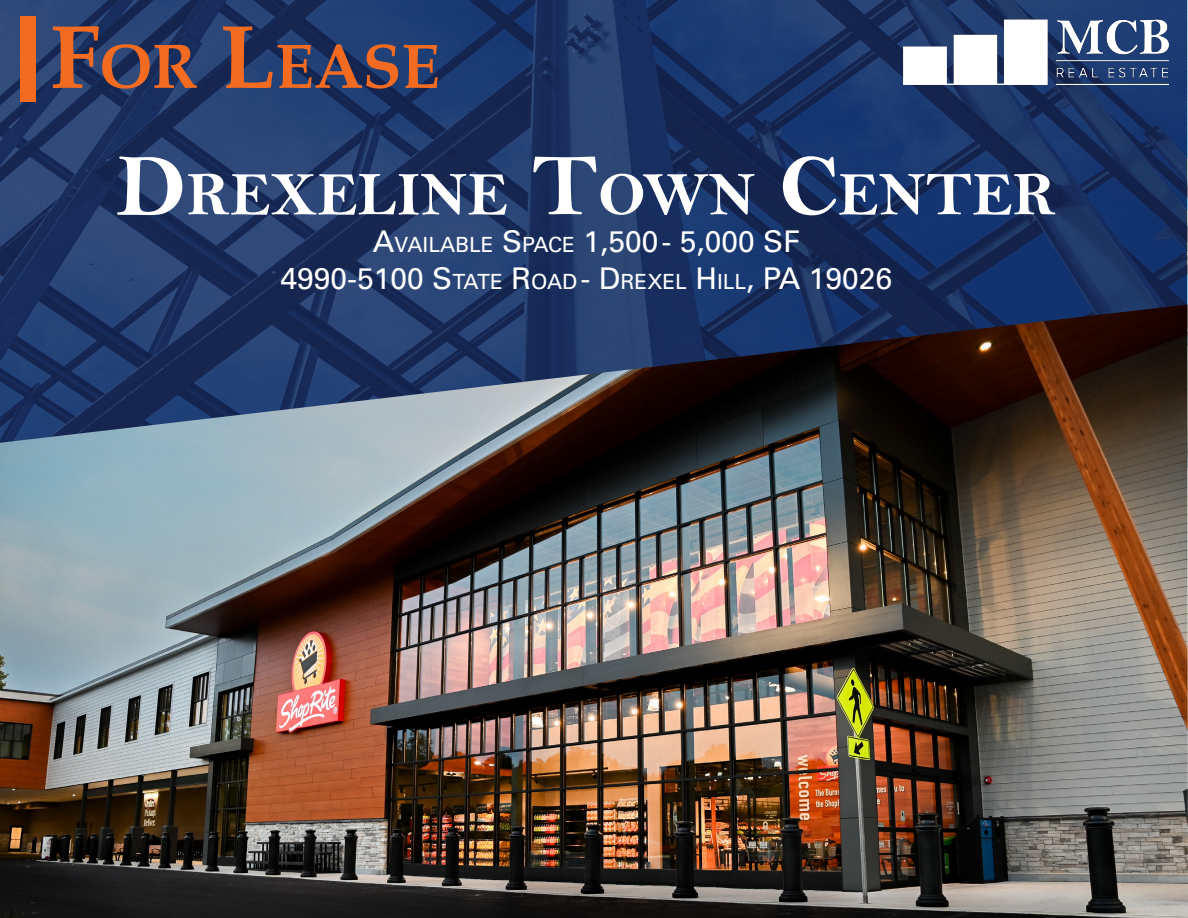
<style>
.page{position:relative;width:1188px;height:918px;background:#fff}
.page>*{position:absolute;margin:0;border:0;box-sizing:border-box;transform-origin:0 0}
.t1{font:700 63px "Book Antiqua";color:#f36b21}
.t2{font:61.95px "Bell MT Bold";color:#fff}
.t3{font:30px/37.5px "Univers";color:#fff;text-align:center}
.s1{font-size:90px}
.s2{font-size:88.5px}
.s3{font-size:21px}
</style>
<div class="page">
<img style="left:0;top:0;width:1188px;height:305px">
<img style="left:896px;top:13px;width:279px;height:91px">
<div style="left:20px;top:16px;width:16px;height:85px;background:#f36b21"></div>
<img style="left:0;top:305px;width:1188px;height:613px">
<h1 class="t1" style="left:50px;top:23px;width:391px"><span class="s1">F</span>OR <span class="s1">L</span>EASE</h1>
<h2 class="t2" style="left:117px;top:158px;width:941px"><span class="s2">D</span>REXELINE <span class="s2">T</span>OWN <span class="s2">C</span>ENTER</h2>
<p class="t3" style="left:281px;top:222px;width:613px">A<span class="s3">VAILABLE</span> S<span class="s3">PACE</span> 1,500 - 5,000 SF<br>4990-5100 S<span class="s3">TATE</span> R<span class="s3">OAD</span> - D <span class="s3">REXEL</span> H<span class="s3">ILL</span>, PA 19026</p>
</div>
